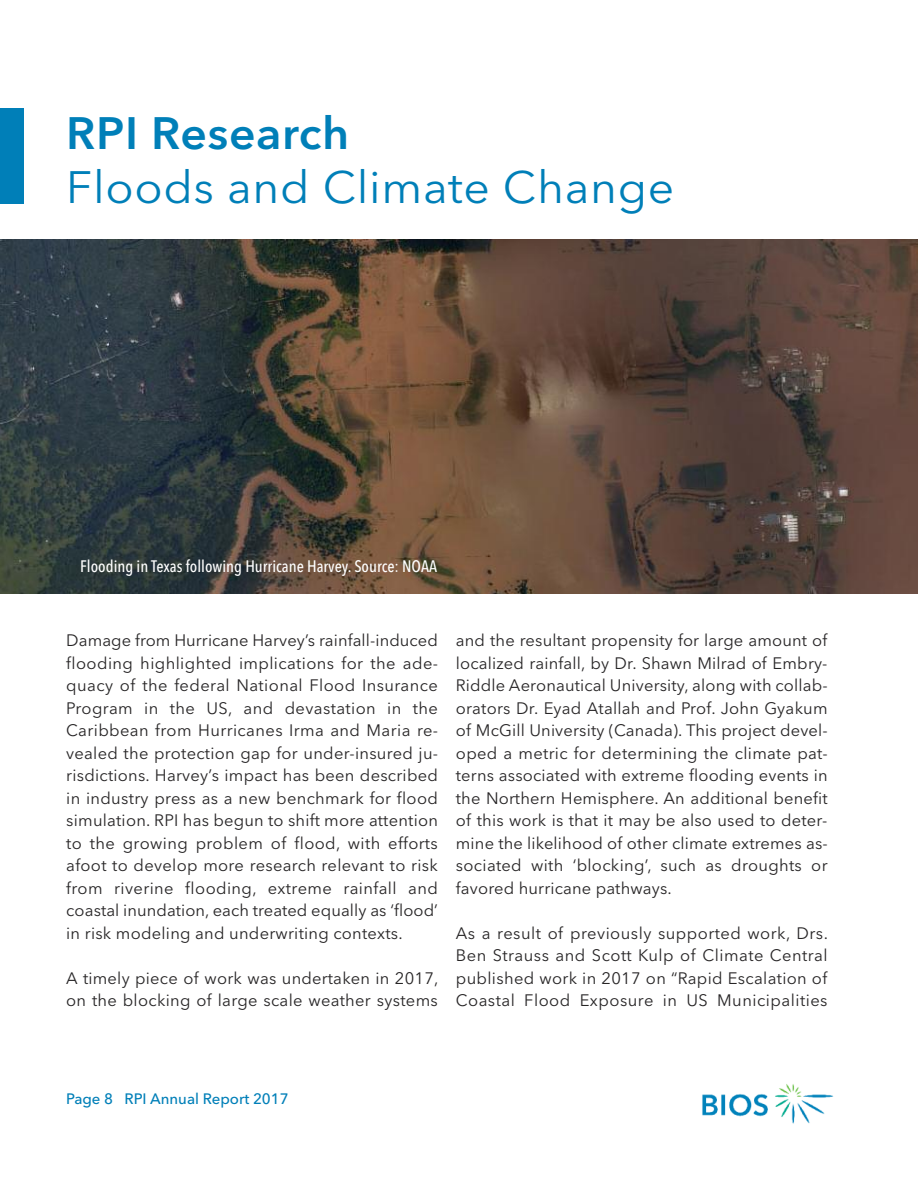
<style>
.page{position:relative;width:918px;height:1188px;background:#fff}
.page>*{position:absolute;margin:0;border:0;box-sizing:border-box;transform-origin:0 0}
.t1{font:45px "Avenir Next LT Pro";letter-spacing:.015em;color:#007fb8}
.t2{font:600 45px "Avenir Next LT Pro";letter-spacing:.015em;color:#007fb8}
.t3{font:16.5px/22.5px "Avenir Next LT Pro";letter-spacing:.015em;color:#272526;text-align:justify}
.t4{font:500 condensed 16.5px "Avenir Next LT Pro";color:#fff}
.t5{font:500 15px "Avenir Next LT Pro";color:#007fb8}
</style>
<div class="page">
<img style="left:702px;top:1084px;width:132px;height:40px">
<img style="left:0;top:239px;width:918px;height:355px">
<div style="left:0;top:108px;width:24px;height:96px;background:#007fb8"></div>
<h1 class="t2" style="left:66px;top:117px;width:285px">RPI Research</h1>
<h1 class="t1" style="left:66px;top:171px;width:610px">Floods and Climate Change</h1>
<p class="t4" style="left:80px;top:560px;width:358px">Flooding in Texas following Hurricane Harvey. Source: NOAA</p>
<p class="t3" style="left:66px;top:631px;width:373px">Damage from Hurricane Harvey’s rainfall-induced flooding highlighted implications for the ade&shy;quacy of the federal National Flood Insurance Program in the US, and devastation in the Caribbean from Hurricanes Irma and Maria re&shy;vealed the protection gap for under-insured ju&shy;risdictions. Harvey’s impact has been described in industry press as a new benchmark for flood simulation. RPI has begun to shift more attention to the growing problem of flood, with efforts afoot to develop more research relevant to risk from riverine flooding, extreme rainfall and coastal inundation, each treated equally as ‘flood’ in risk modeling and underwriting contexts.</p>
<p class="t3" style="left:66px;top:969px;width:374px">A timely piece of work was undertaken in 2017, on the blocking of large scale weather systems</p>
<p class="t3" style="left:456px;top:631px;width:373px">and the resultant propensity for large amount of localized rainfall, by Dr. Shawn Milrad of Embry-Riddle Aeronautical University, along with collab&shy;orators Dr. Eyad Atallah and Prof. John Gyakum of McGill University (Canada). This project devel&shy;oped a metric for determining the climate pat&shy;terns associated with extreme flooding events in the Northern Hemisphere. An additional benefit of this work is that it may be also used to deter&shy;mine the likelihood of other climate extremes as&shy;sociated with ‘blocking’, such as droughts or favored hurricane pathways.</p>
<p class="t3" style="left:456px;top:924px;width:374px">As a result of previously supported work, Drs.<br>Ben Strauss and Scott Kulp of Climate Central published work in 2017 on “Rapid Escalation of Coastal Flood Exposure in US Municipalities</p>
<p class="t5" style="left:66px;top:1094px;width:224px">Page 8 RPI Annual Report 2017</p>
</div>
